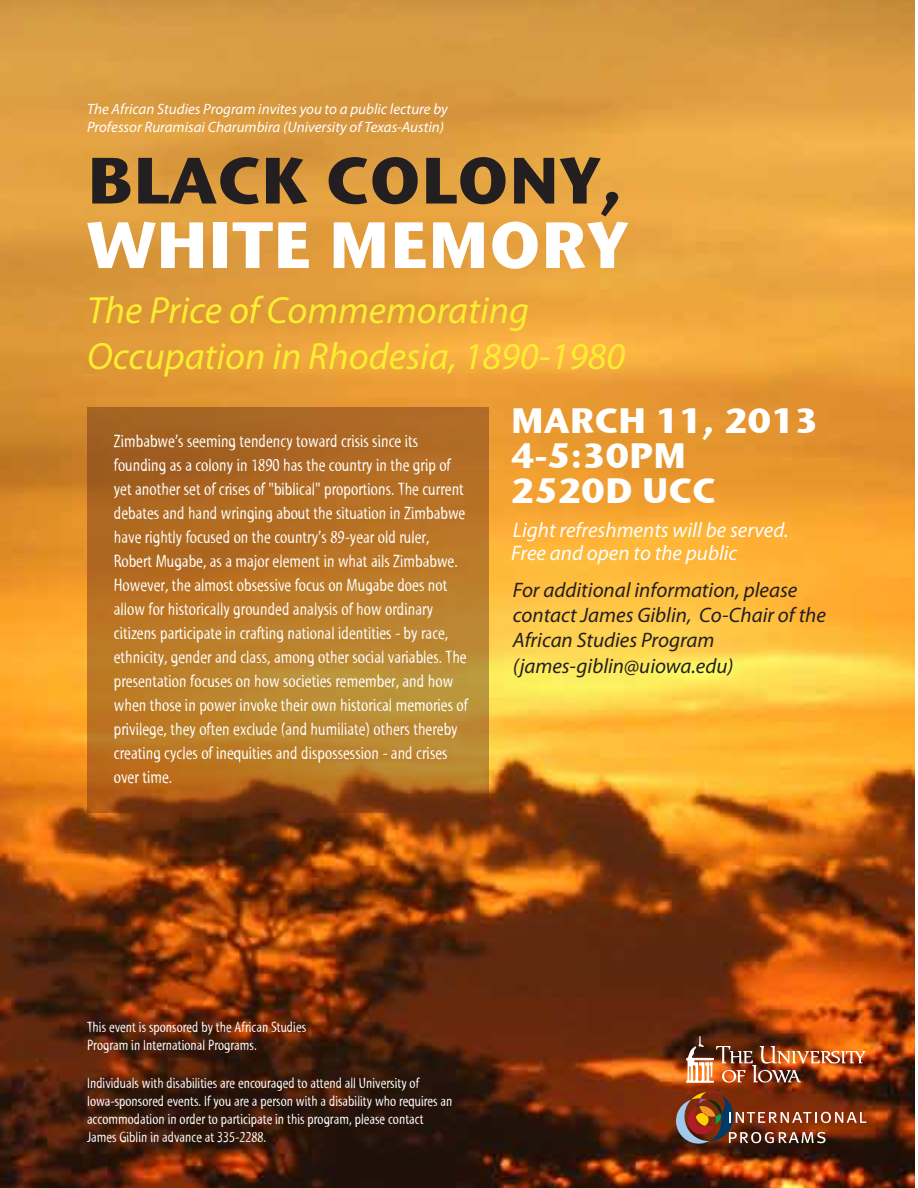
<style>
.page{position:relative;width:918px;height:1188px;background:#fff}
.page>*{position:absolute;margin:0;border:0;box-sizing:border-box;transform-origin:0 0}
.t1{font:700 65.25px "Stone Sans ITC";color:#231f20}
.t2{font:700 65.25px "Stone Sans ITC";color:#fff}
.t3{font:italic 38.1px/45.6px "Myriad Pro";color:#faed32}
.t4{font:700 35.1px/34.8px "Stone Sans ITC";color:#fff}
.t5{font:italic 21px/25.2px "Myriad Pro";color:#231f20}
.t6{font:italic 21px "Myriad Pro";color:#fff}
.t7{font:18px/24px "Myriad Tilt";color:#fff}
.t8{font:15px/18px "Myriad Tilt";color:#fff}
.t9{font:italic 15px/18px "Myriad Pro";color:#fff}
</style>
<div class="page">
<img style="left:0;top:0;width:914px;height:1188px">
<img style="left:686px;top:1036px;width:180px;height:47px">
<svg style="left:675px;top:1091px;width:192px;height:53px;background:#80442a"></svg>
<svg style="left:87px;top:407px;width:401px;height:406px;background:#b27226"></svg>
<p class="t9" style="left:87px;top:99px;width:362px">The African Studies Program invites you to a public lecture by<br>Professor Ruramisai Charumbira (University of Texas-Austin)</p>
<h1 class="t1" style="left:87px;top:123px;width:538px">BLACK COLONY,</h1>
<h1 class="t2" style="left:87px;top:187px;width:543px">WHITE MEMORY</h1>
<h2 class="t3" style="left:87px;top:287px;width:540px">The Price of Commemorating<br>Occupation in Rhodesia, 1890-1980</h2>
<p class="t7" style="left:114px;top:430px;width:356px">Zimbabwe’s seeming tendency toward crisis since its founding as a colony in 1890 has the country in the grip of yet another set of crises of "biblical" proportions. The current debates and hand wringing about the situation in Zimbabwe have rightly focused on the country’s 89-year old ruler, Robert Mugabe, as a major element in what ails Zimbabwe.<br>However, the almost obsessive focus on Mugabe does not allow for historically grounded analysis of how ordinary citizens participate in crafting national identities - by race, ethnicity, gender and class, among other social variables. The presentation focuses on how societies remember, and how when those in power invoke their own historical memories of privilege, they often exclude (and humiliate) others thereby creating cycles of inequities and dispossession - and crises over time.</p>
<h3 class="t4" style="left:511px;top:401px;width:309px">MARCH 11, 2013<br>4-5:30PM<br>2520D UCC</h3>
<p class="t6" style="left:513px;top:517px;width:277px">Light refreshments will be served.</p>
<p class="t6" style="left:511px;top:540px;width:228px">Free and open to the public</p>
<p class="t5" style="left:513px;top:577px;width:315px">For additional information, please contact James Giblin, Co-Chair of the<br>African Studies Program (james-giblin@uiowa.edu)</p>
<p class="t8" style="left:87px;top:1018px;width:221px">This event is sponsored by the African Studies<br>Program in International Programs.</p>
<p class="t8" style="left:87px;top:1074px;width:367px">Individuals with disabilities are encouraged to attend all University of Iowa-sponsored events. If you are a person with a disability who requires an accommodation in order to participate in this program, please contact James Giblin in advance at 335-2288.</p>
</div>
